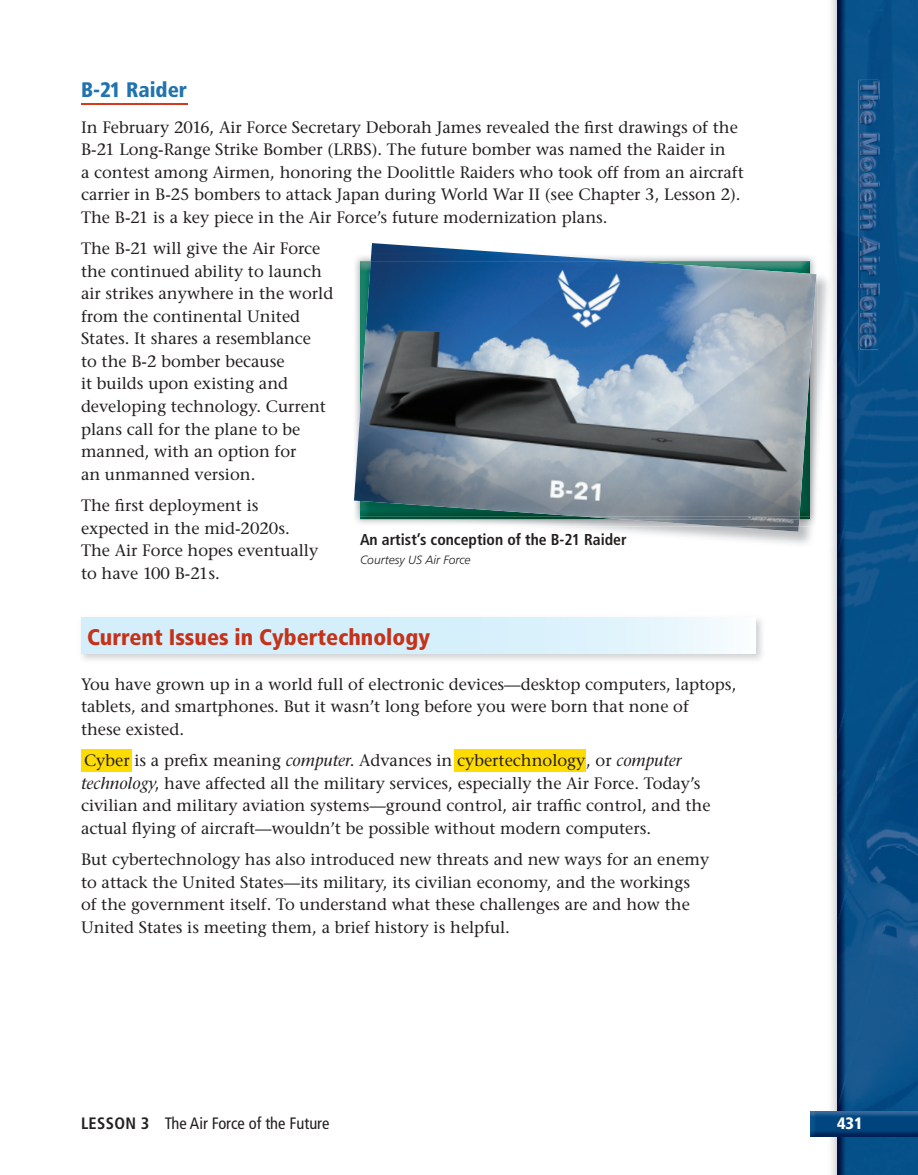
<style>
.page{position:relative;width:918px;height:1175px;background:#fff}
.page>*{position:absolute;margin:0;border:0;box-sizing:border-box;transform-origin:0 0}
.t1{font:900 condensed 22.5px "Frutiger";color:#c5321a}
.t2{font:900 condensed 21px "Frutiger";color:#2073ae}
.t3{font:16.5px/22.5px "Stone Serif";color:#231f20}
.t4{font:condensed 16.5px "Frutiger";color:#231f20}
.t5{font:900 condensed 16.5px "Frutiger";color:#fff}
.t6{font:700 condensed 15.75px "Frutiger";color:#231f20}
.t7{font:italic 300 12px "Frutiger";color:#231f20}
.s1{font-style:italic}
.s2{font-weight:700}
</style>
<div class="page">
<img style="left:837px;top:0;width:81px;height:65px">
<img style="left:837px;top:65px;width:81px;height:185px">
<img style="left:837px;top:250px;width:81px;height:185px">
<img style="left:837px;top:195px;width:44px;height:175px">
<img style="left:837px;top:435px;width:81px;height:185px">
<img style="left:837px;top:620px;width:81px;height:185px">
<img style="left:837px;top:805px;width:81px;height:369px">
<img style="left:869px;top:990px;width:49px;height:184px">
<img style="left:859px;top:80px;width:21px;height:270px">
<img style="left:860px;top:81px;width:18px;height:267px">
<svg style="left:810px;top:1136px;width:27px;height:1px"></svg>
<img style="left:837px;top:1136px;width:81px;height:1px">
<img style="left:810px;top:1111px;width:108px;height:25px">
<hr style="left:81px;top:104px;width:106px;height:1px;background:#d8381e">
<div style="left:81px;top:749px;width:50px;height:23px;background:#ffdc01"></div>
<div style="left:454px;top:749px;width:132px;height:23px;background:#ffdc01"></div>
<svg style="left:81px;top:618px;width:670px;height:36px;background:#daf1fb"></svg>
<img style="left:621px;top:243px;width:211px;height:304px">
<img style="left:371px;top:243px;width:428px;height:288px">
<img style="left:354px;top:254px;width:462px;height:272px">
<img style="left:578px;top:516px;width:221px;height:3px">
<img style="left:360px;top:261px;width:450px;height:255px">
<p class="t2" style="left:81px;top:77px;width:108px">B-21 Raider</p>
<p class="t3" style="left:81px;top:116px;width:664px">In February 2016, Air Force Secretary Deborah James revealed the first drawings of the B-21 Long-Range Strike Bomber (LRBS). The future bomber was named the Raider in<br>a contest among Airmen, honoring the Doolittle Raiders who took off from an aircraft carrier in B-25 bombers to attack Japan during World War II (see Chapter 3, Lesson 2).<br>The B-21 is a key piece in the Air Force’s future modernization plans.</p>
<p class="t3" style="left:81px;top:237px;width:254px">The B-21 will give the Air Force the continued ability to launch air strikes anywhere in the world from the continental United<br>States. It shares a resemblance<br>to the B-2 bomber because<br>it builds upon existing and developing technology. Current plans call for the plane to be manned, with an option for<br>an unmanned version.</p>
<p class="t3" style="left:81px;top:494px;width:239px">The first deployment is expected in the mid-2020s.<br>The Air Force hopes eventually to have 100 B-21s.</p>
<p class="t6" style="left:360px;top:530px;width:268px">An artist’s conception of the B-21 Raider</p>
<p class="t7" style="left:360px;top:553px;width:112px">Courtesy US Air Force</p>
<h1 class="t1" style="left:87px;top:623px;width:345px">Current Issues in Cybertechnology</h1>
<p class="t3" style="left:81px;top:672px;width:657px">You have grown up in a world full of electronic devices—desktop computers, laptops, tablets, and smartphones. But it wasn’t long before you were born that none of<br>these existed.</p>
<p class="t3" style="left:81px;top:749px;width:631px">Cyber is a prefix meaning <span class="s1">computer</span>. Advances in cybertechnology, or <span class="s1">computer technology</span>, have affected all the military services, especially the Air Force. Today’s civilian and military aviation systems—ground control, air traffic control, and the actual flying of aircraft—wouldn’t be possible without modern computers.</p>
<p class="t3" style="left:81px;top:848px;width:630px">But cybertechnology has also introduced new threats and new ways for an enemy to attack the United States—its military, its civilian economy, and the workings of the government itself. To understand what these challenges are and how the United States is meeting them, a brief history is helpful.</p>
<p class="t4" style="left:81px;top:1113px;width:250px"><span class="s2">LESSON 3</span> The Air Force of the Future</p>
<p class="t5" style="left:837px;top:1113px;width:27px">431</p>
</div>
